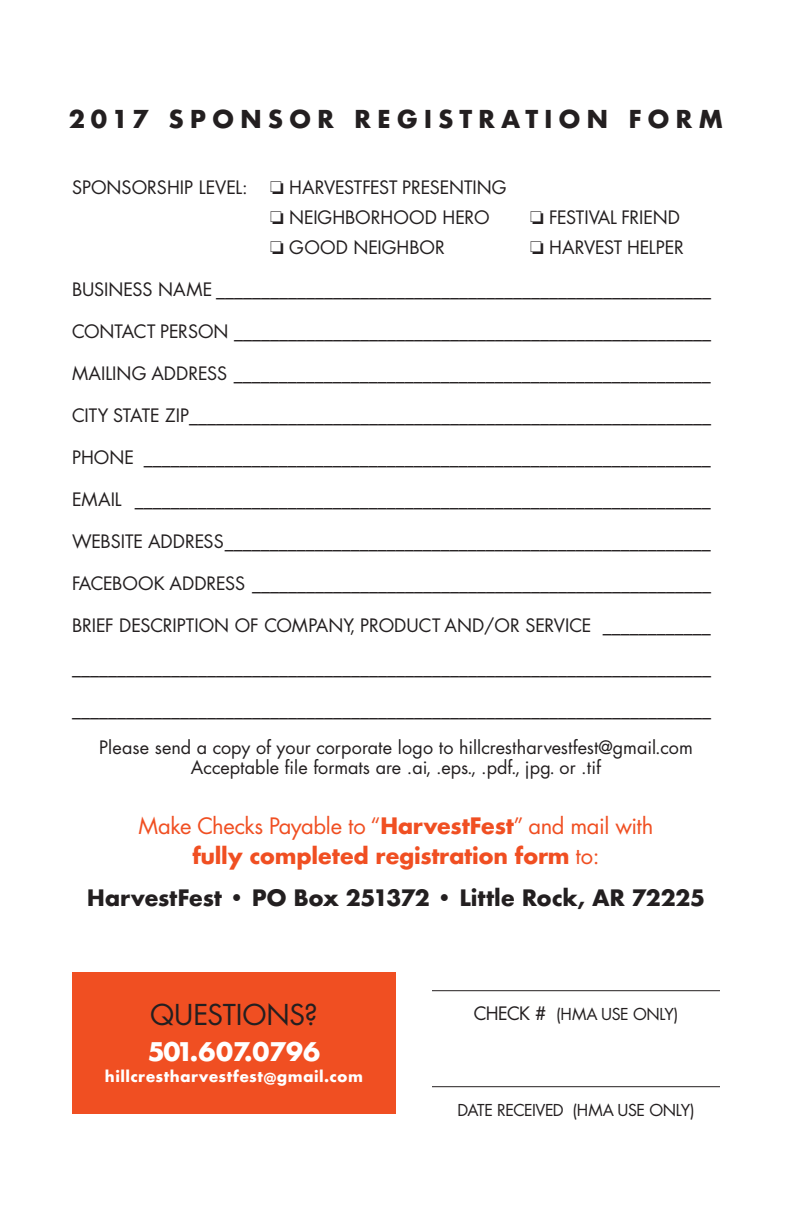
<style>
.page{position:relative;width:792px;height:1224px;background:#fff}
.page>*{position:absolute;margin:0;border:0;box-sizing:border-box;transform-origin:0 0}
.t1{font:28px "Futura";letter-spacing:-.005em;color:#231f20}
.t2{font:700 25px "Futura";letter-spacing:-.02em;color:#fff}
.t3{font:700 24px "Futura";letter-spacing:.245em;color:#231f20}
.t4{font:700 22px/30px "Futura";letter-spacing:-.02em;color:#f04f22;text-align:center}
.t5{font:700 22px "Futura";letter-spacing:-.01em;color:#231f20}
.t6{font:18px/20px "Futura";color:#231f20;text-align:center}
.t7{font:16px "Futura";letter-spacing:-.02em;color:#231f20}
.t8{font:700 15px "Futura";letter-spacing:.03em;color:#fff}
.s1{font-weight:400}
.s2{font-size:18px}
</style>
<div class="page">
<hr style="left:432px;top:990px;width:288px;height:1px;background:#231f20">
<hr style="left:432px;top:1086px;width:288px;height:1px;background:#231f20">
<div style="left:72px;top:972px;width:324px;height:141px;background:#f04f22"></div>
<p class="t3" style="left:69px;top:102px;width:656px">2017 SPONSOR REGISTRATION FORM</p>
<p class="t6" style="left:72px;top:177px;width:436px">SPONSORSHIP LEVEL: □ HARVESTFEST PRESENTING</p>
<p class="t6" style="left:270px;top:207px;width:221px">□ NEIGHBORHOOD HERO</p>
<p class="t6" style="left:530px;top:207px;width:151px">□ FESTIVAL FRIEND</p>
<p class="t6" style="left:270px;top:237px;width:176px">□ GOOD NEIGHBOR</p>
<p class="t6" style="left:530px;top:237px;width:155px">□ HARVEST HELPER</p>
<p class="t6" style="left:72px;top:279px;width:641px">BUSINESS NAME _______________________________________________________</p>
<p class="t6" style="left:72px;top:321px;width:640px">CONTACT PERSON _____________________________________________________</p>
<p class="t6" style="left:72px;top:363px;width:640px">MAILING ADDRESS _____________________________________________________</p>
<p class="t6" style="left:72px;top:405px;width:640px">CITY STATE ZIP__________________________________________________________</p>
<p class="t6" style="left:72px;top:447px;width:640px">PHONE _______________________________________________________________</p>
<p class="t6" style="left:72px;top:489px;width:640px">EMAIL ________________________________________________________________</p>
<p class="t6" style="left:72px;top:531px;width:640px">WEBSITE ADDRESS______________________________________________________</p>
<p class="t6" style="left:72px;top:573px;width:641px">FACEBOOK ADDRESS ___________________________________________________</p>
<p class="t6" style="left:72px;top:615px;width:640px">BRIEF DESCRIPTION OF COMPANY, PRODUCT AND/OR SERVICE ____________</p>
<p class="t6" style="left:72px;top:657px;width:640px">_______________________________________________________________________</p>
<p class="t6" style="left:72px;top:699px;width:640px">_______________________________________________________________________</p>
<p class="t6" style="left:99px;top:737px;width:595px">Please send a copy of your corporate logo to hillcrestharvestfest@gmail.com<br>Acceptable file formats are .ai, .eps., .pdf., jpg. or .tif</p>
<p class="t4" style="left:139px;top:811px;width:516px"><span class="s1">Make Checks Payable to “</span>HarvestFest<span class="s1">” and mail with </span>fully completed registration form <span class="s1">to:</span></p>
<p class="t5" style="left:87px;top:882px;width:620px">HarvestFest • PO Box 251372 • Little Rock, AR 72225</p>
<p class="t1" style="left:150px;top:995px;width:169px">QUESTIONS?</p>
<p class="t2" style="left:148px;top:1034px;width:174px">501.607.0796</p>
<p class="t8" style="left:105px;top:1066px;width:260px">hillcrestharvestfest@gmail.com</p>
<p class="t7" style="left:474px;top:1003px;width:206px"><span class="s2">CHECK #</span> (HMA USE ONLY)</p>
<p class="t7" style="left:457px;top:1099px;width:239px">DATE RECEIVED (HMA USE ONLY)</p>
</div>
